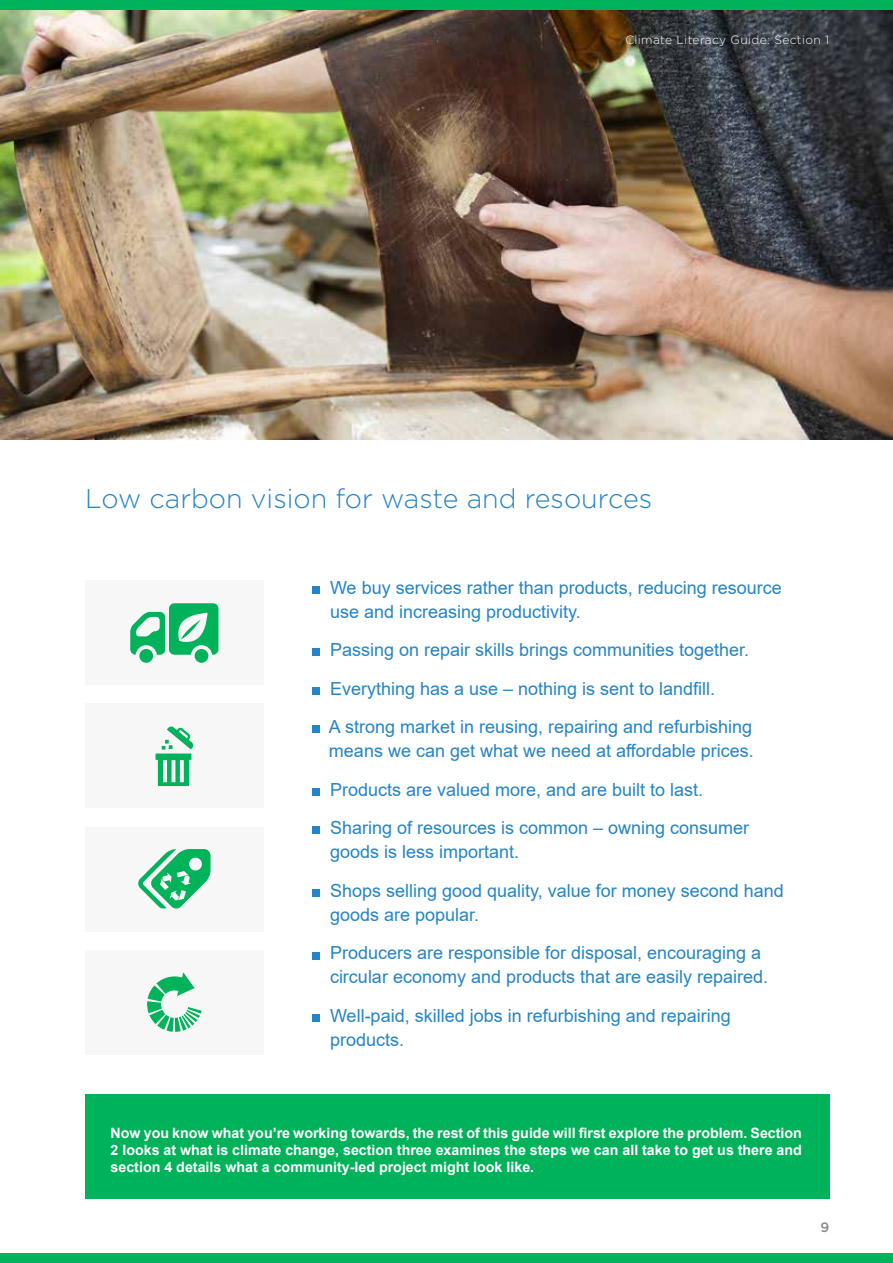
<style>
.page{position:relative;width:893px;height:1263px;background:#fff}
.page>*{position:absolute;margin:0;border:0;box-sizing:border-box;transform-origin:0 0}
.t1{font:300 27px "Gotham";color:#2484c6}
.t2{font:18px/38.5px "Arial";color:#2484c6}
.t3{font:700 14.25px/17.1px "Arial";color:#fff;text-align:justify}
.t4{font:500 13.5px "Gotham";color:#888a8c}
.t5{font:300 12px "Gotham";letter-spacing:.03em;color:#fff}
</style>
<div class="page">
<img style="left:0;top:10px;width:893px;height:429px">
<div style="left:0;top:0;width:893px;height:10px;background:#00b259"></div>
<div style="left:0;top:1253px;width:893px;height:10px;background:#00b259"></div>
<div style="left:313px;top:586px;width:7px;height:7px;background:#2484c6"></div>
<div style="left:313px;top:649px;width:7px;height:7px;background:#2484c6"></div>
<div style="left:313px;top:687px;width:7px;height:8px;background:#2484c6"></div>
<div style="left:313px;top:726px;width:7px;height:7px;background:#2484c6"></div>
<div style="left:313px;top:788px;width:7px;height:8px;background:#2484c6"></div>
<div style="left:313px;top:827px;width:7px;height:7px;background:#2484c6"></div>
<div style="left:313px;top:889px;width:7px;height:8px;background:#2484c6"></div>
<div style="left:313px;top:952px;width:7px;height:7px;background:#2484c6"></div>
<div style="left:313px;top:1014px;width:7px;height:8px;background:#2484c6"></div>
<div style="left:85px;top:704px;width:179px;height:104px;background:#f7f7f7"></div>
<svg style="left:156px;top:726px;width:38px;height:60px"></svg>
<div style="left:85px;top:827px;width:179px;height:104px;background:#f7f7f7"></div>
<svg style="left:138px;top:849px;width:73px;height:59px"></svg>
<div style="left:85px;top:580px;width:179px;height:105px;background:#f7f7f7"></div>
<svg style="left:130px;top:603px;width:88px;height:60px"></svg>
<div style="left:85px;top:950px;width:179px;height:104px;background:#f7f7f7"></div>
<svg style="left:147px;top:972px;width:55px;height:60px"></svg>
<div style="left:85px;top:1095px;width:744px;height:104px;background:#00b259"></div>
<p class="t5" style="left:625px;top:33px;width:205px">Climate Literacy Guide: Section 1</p>
<h1 class="t1" style="left:85px;top:484px;width:569px">Low carbon vision for waste and resources</h1>
<p class="t2" style="left:330px;top:575px;width:453px;line-height:24px">We buy services rather than products, reducing resource use and increasing productivity.</p>
<p class="t2" style="left:329px;top:630px;width:425px">Passing on repair skills brings communities together.<br>Everything has a use – nothing is sent to landfill.<br>A strong market in reusing, repairing and refurbishing</p>
<p class="t2" style="left:329px;top:731px;width:426px">means we can get what we need at affordable prices.<br>Products are valued more, and are built to last.<br>Sharing of resources is common – owning consumer</p>
<p class="t2" style="left:330px;top:832px;width:455px">goods is less important.<br>Shops selling good quality, value for money second hand</p>
<p class="t2" style="left:330px;top:895px;width:433px">goods are popular.<br>Producers are responsible for disposal, encouraging a</p>
<p class="t2" style="left:330px;top:957px;width:440px">circular economy and products that are easily repaired.<br>Well-paid, skilled jobs in refurbishing and repairing</p>
<p class="t2" style="left:330px;top:1020px;width:76px">products.</p>
<p class="t3" style="left:111px;top:1124px;width:693px">Now you know what you’re working towards, the rest of this guide will first explore the problem. Section 2 looks at what is climate change, section three examines the steps we can all take to get us there and section 4 details what a community-led project might look like.</p>
<p class="t4" style="left:820px;top:1220px;width:10px">9</p>
</div>
